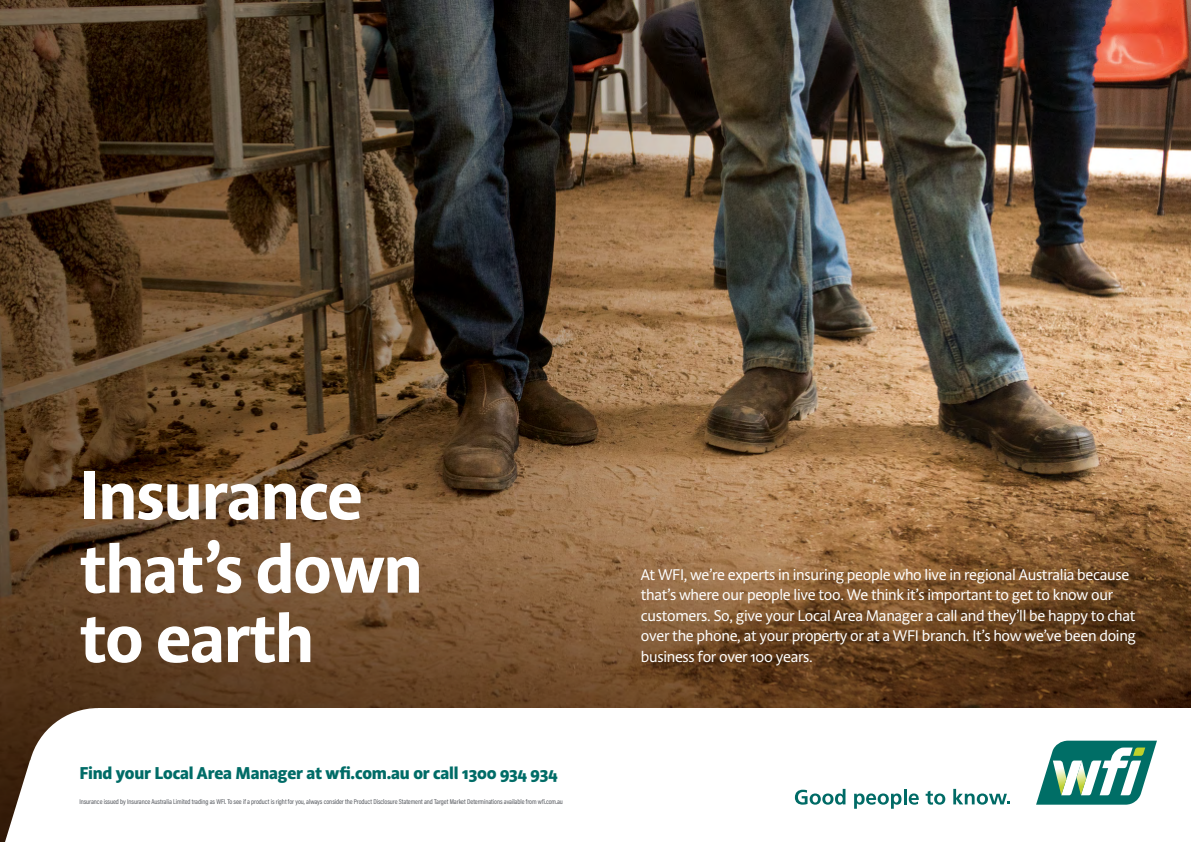
<style>
.page{position:relative;width:1191px;height:842px;background:#fff}
.page>*{position:absolute;margin:0;border:0;box-sizing:border-box;transform-origin:0 0}
.t1{font:700 67.9px/71.4px "Acorde";letter-spacing:-.02em;color:#fff}
.t2{font:800 17px "Acorde";letter-spacing:-.01em;color:#006c67}
.t3{font:15.3px/20.4px "Acorde";letter-spacing:-.02em;color:#fff}
.t4{font:7px "Acumin Variable Concept";letter-spacing:-.01em;color:#52555b}
</style>
<div class="page">
<img style="left:0;top:0;width:1191px;height:531px">
<svg style="left:0;top:531px;width:1191px;height:177px;background:#714c2b"></svg>
<svg style="left:0;top:708px;width:1157px;height:134px"></svg>
<svg style="left:795px;top:789px;width:50px;height:16px"></svg>
<svg style="left:854px;top:793px;width:47px;height:16px"></svg>
<hr style="left:903px;top:789px;width:3px;height:15px;background:#006b66">
<svg style="left:908px;top:793px;width:10px;height:12px"></svg>
<svg style="left:925px;top:791px;width:20px;height:14px"></svg>
<svg style="left:953px;top:789px;width:57px;height:16px"></svg>
<svg style="left:1036px;top:741px;width:121px;height:64px"></svg>
<h1 class="t1" style="left:79px;top:463px;width:345px">Insurance that’s down to earth</h1>
<p class="t2" style="left:79px;top:763px;width:480px">Find your Local Area Manager at wfi.com.au or call 1300 934 934</p>
<p class="t4" style="left:79px;top:796px;width:485px">Insurance issued by Insurance Australia Limited trading as WFI. To see if a product is right for you, always consider the Product Disclosure Statement and Target Market Determinations available from wfi.com.au</p>
<p class="t3" style="left:641px;top:565px;width:496px">At WFI, we’re experts in insuring people who live in regional Australia because that’s where our people live too. We think it’s important to get to know our customers. So, give your Local Area Manager a call and they’ll be happy to chat over the phone, at your property or at a WFI branch. It’s how we’ve been doing business for over 100 years.</p>
</div>
